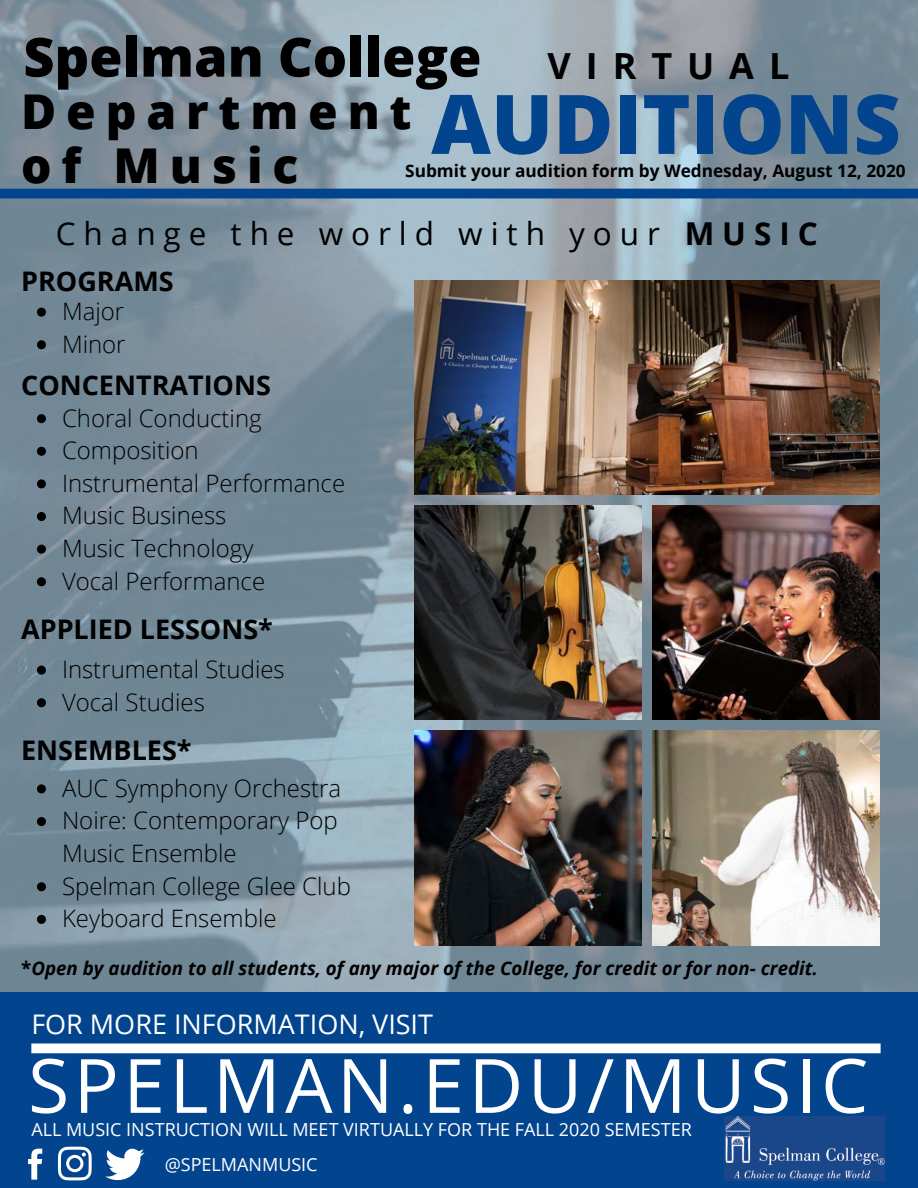
<style>
.page{position:relative;width:918px;height:1188px;background:#fff}
.page>*{position:absolute;margin:0;border:0;box-sizing:border-box;transform-origin:0 0}
.t1{font:800 82.35px "Open Sans";color:#02448d}
.t2{font:75px "Open Sans";letter-spacing:.06em;color:#fff}
.t3{font:800 54px "Open Sans";color:#000}
.t4{font:800 48px/54px "Open Sans";letter-spacing:.205em;color:#000}
.t5{font:31.5px "Open Sans";letter-spacing:.255em;color:#000}
.t6{font:700 27px "Open Sans";color:#000}
.t7{font:27px "Open Sans";color:#fff}
.t8{font:300 24px/32.7px "Open Sans";color:#000}
.t9{font:italic 700 18.75px "Open Sans";color:#000}
.t10{font:18px "Open Sans";color:#fff}
.t11{font:700 17.25px "Open Sans";color:#000}
.s1{font-weight:700;font-size:36px}
.s2{font-weight:700}
.s3{font-style:normal}
</style>
<div class="page">
<img style="left:0;top:0;width:765px;height:788px">
<img style="left:765px;top:0;width:153px;height:992px">
<img style="left:0;top:788px;width:357px;height:204px">
<img style="left:357px;top:788px;width:409px;height:204px">
<img style="left:414px;top:281px;width:465px;height:213px">
<img style="left:414px;top:506px;width:228px;height:213px">
<img style="left:653px;top:506px;width:226px;height:213px">
<img style="left:414px;top:731px;width:228px;height:215px">
<img style="left:653px;top:731px;width:226px;height:215px">
<div style="left:0;top:992px;width:918px;height:196px;background:#02448d"></div>
<img style="left:725px;top:1117px;width:160px;height:64px">
<div style="left:0;top:189px;width:918px;height:9px;background:#02448d"></div>
<svg style="left:31px;top:1043px;width:850px;height:10px;background:#f2f5f9"></svg>
<svg style="left:28px;top:1149px;width:14px;height:31px"></svg>
<svg style="left:58px;top:1147px;width:34px;height:33px"></svg>
<svg style="left:105px;top:1149px;width:40px;height:31px"></svg>
<svg style="left:37px;top:414px;width:9px;height:9px"></svg>
<svg style="left:37px;top:447px;width:9px;height:9px"></svg>
<svg style="left:37px;top:479px;width:9px;height:9px"></svg>
<svg style="left:37px;top:512px;width:9px;height:9px"></svg>
<svg style="left:37px;top:545px;width:9px;height:9px"></svg>
<svg style="left:37px;top:577px;width:9px;height:9px"></svg>
<svg style="left:37px;top:784px;width:9px;height:9px"></svg>
<svg style="left:37px;top:817px;width:9px;height:9px"></svg>
<svg style="left:37px;top:882px;width:9px;height:9px"></svg>
<svg style="left:37px;top:915px;width:9px;height:9px"></svg>
<svg style="left:37px;top:308px;width:9px;height:9px"></svg>
<svg style="left:37px;top:340px;width:9px;height:9px"></svg>
<svg style="left:37px;top:666px;width:9px;height:9px"></svg>
<svg style="left:37px;top:698px;width:9px;height:9px"></svg>
<h3 class="t3" style="left:23px;top:19px;width:768px">Spelman College <span class="s1">V I R T U A L</span></h3>
<h1 class="t1" style="left:431px;top:66px;width:471px">AUDITIONS</h1>
<h3 class="t4" style="left:21px;top:84px;width:392px">Department of Music</h3>
<h3 class="t5" style="left:56px;top:211px;width:764px">Change the world with your <span class="s2">MUSIC</span></h3>
<p class="t11" style="left:405px;top:159px;width:502px">Submit your audition form by Wednesday, August 12, 2020</p>
<p class="t6" style="left:21px;top:263px;width:154px">PROGRAMS</p>
<p class="t8" style="left:62px;top:294px;width:65px">Major<br>Minor</p>
<p class="t6" style="left:21px;top:366px;width:251px">CONCENTRATIONS</p>
<p class="t8" style="left:62px;top:401px;width:285px">Choral Conducting<br>Composition<br>Instrumental Performance<br>Music Business<br>Music Technology<br>Vocal Performance</p>
<p class="t6" style="left:21px;top:611px;width:253px">APPLIED LESSONS*</p>
<p class="t8" style="left:62px;top:652px;width:224px">Instrumental Studies<br>Vocal Studies</p>
<p class="t6" style="left:21px;top:731px;width:172px">ENSEMBLES*</p>
<p class="t8" style="left:62px;top:771px;width:290px">AUC Symphony Orchestra<br>Noire: Contemporary Pop<br>Music Ensemble<br>Spelman College Glee Club<br>Keyboard Ensemble</p>
<p class="t9" style="left:21px;top:955px;width:798px"><span class="s3">*</span>Open by audition to all students, of any major of the College, for credit or for non- credit.</p>
<p class="t7" style="left:31px;top:1005px;width:403px">FOR MORE INFORMATION, VISIT</p>
<h2 class="t2" style="left:28px;top:1033px;width:842px">SPELMAN.EDU/MUSIC</h2>
<p class="t10" style="left:31px;top:1117px;width:662px">ALL MUSIC INSTRUCTION WILL MEET VIRTUALLY FOR THE FALL 2020 SEMESTER</p>
<p class="t10" style="left:165px;top:1152px;width:154px">@SPELMANMUSIC</p>
</div>
